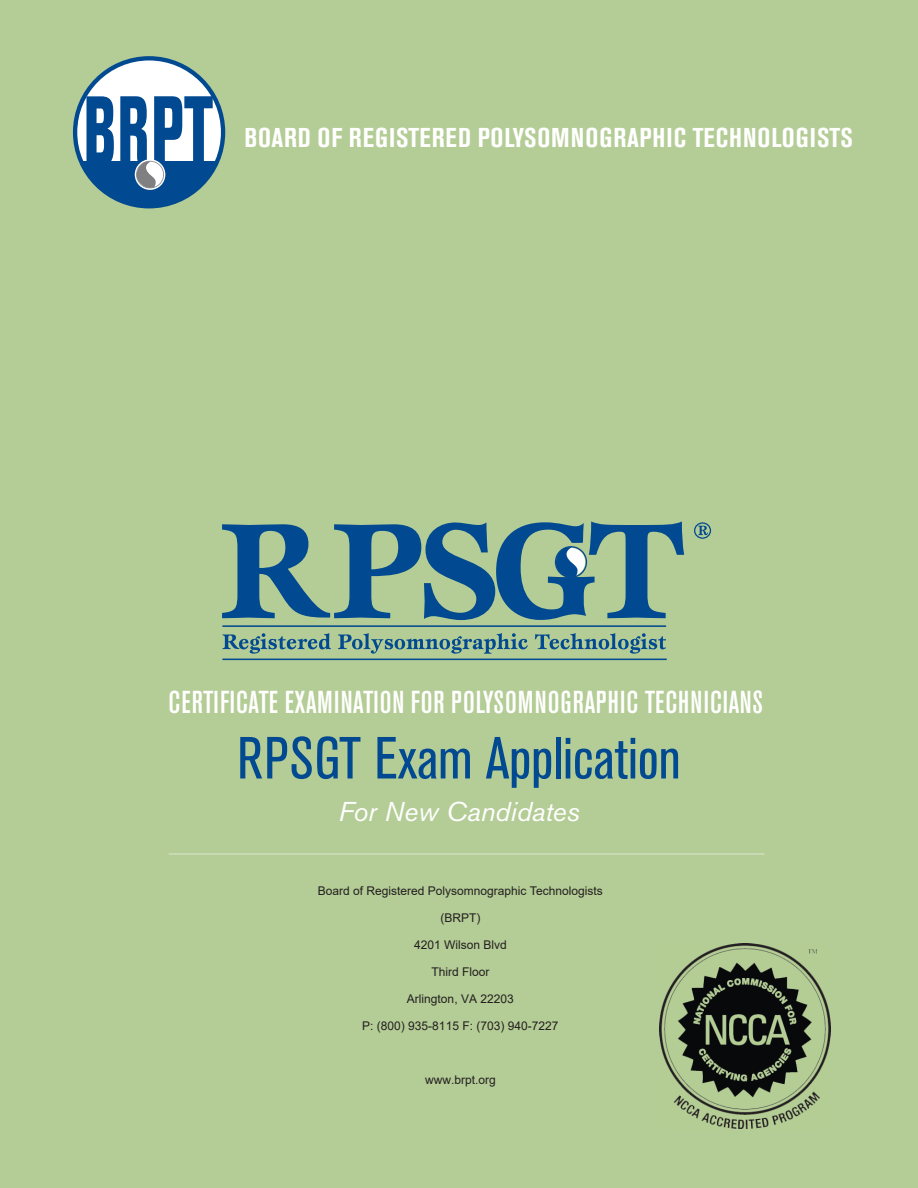
<style>
.page{position:relative;width:918px;height:1188px;background:#b4cc95}
.page>*{position:absolute;margin:0;border:0;box-sizing:border-box;transform-origin:0 0}
.t1{font:condensed 58.8px "Akzidenz Grotesk BE";color:#014990}
.t2{font:500 condensed 31.5px "Akzidenz Grotesk BE";letter-spacing:.03em;color:#fff}
.t3{font:700 condensed 27px "Akzidenz Grotesk BE";letter-spacing:.035em;color:#fff}
.t4{font:italic 27px "Akzidenz Grotesk BE";color:#fff}
.t5{font:12px "Arial";color:#231f20}
</style>
<div class="page">
<hr style="left:169px;top:853px;width:596px;height:2px;background:#cfdebc">
<div style="left:74px;top:58px;width:149px;height:149px;background:#fff;border-radius:50%"></div>
<svg style="left:75px;top:96px;width:148px;height:111px"></svg>
<svg style="left:222px;top:633px;width:109px;height:21px"></svg>
<svg style="left:338px;top:633px;width:190px;height:21px"></svg>
<svg style="left:535px;top:633px;width:131px;height:21px"></svg>
<hr style="left:222px;top:625px;width:444px;height:2px;background:#014990">
<hr style="left:222px;top:659px;width:445px;height:1px;background:#014990">
<svg style="left:222px;top:522px;width:462px;height:98px"></svg>
<svg style="left:694px;top:522px;width:17px;height:17px"></svg>
<img style="left:660px;top:944px;width:171px;height:185px">
<p class="t3" style="left:245px;top:122px;width:610px">BOARD OF REGISTERED POLYSOMNOGRAPHIC TECHNOLOGISTS</p>
<p class="t2" style="left:169px;top:684px;width:596px">CERTIFICATE EXAMINATION FOR POLYSOMNOGRAPHIC TECHNICIANS</p>
<p class="t1" style="left:237px;top:726px;width:445px">RPSGT Exam Application</p>
<p class="t4" style="left:338px;top:796px;width:243px">For New Candidates</p>
<p class="t5" style="left:318px;top:883px;width:286px">Board of Registered Polysomnographic Technologists</p>
<p class="t5" style="left:440px;top:910px;width:41px">(BRPT)</p>
<p class="t5" style="left:414px;top:936px;width:94px">4201 Wilson Blvd</p>
<p class="t5" style="left:431px;top:963px;width:60px">Third Floor</p>
<p class="t5" style="left:407px;top:990px;width:108px">Arlington, VA 22203</p>
<p class="t5" style="left:362px;top:1017px;width:198px">P: (800) 935-8115 F: (703) 940-7227</p>
<p class="t5" style="left:425px;top:1071px;width:72px">www.brpt.org</p>
</div>
